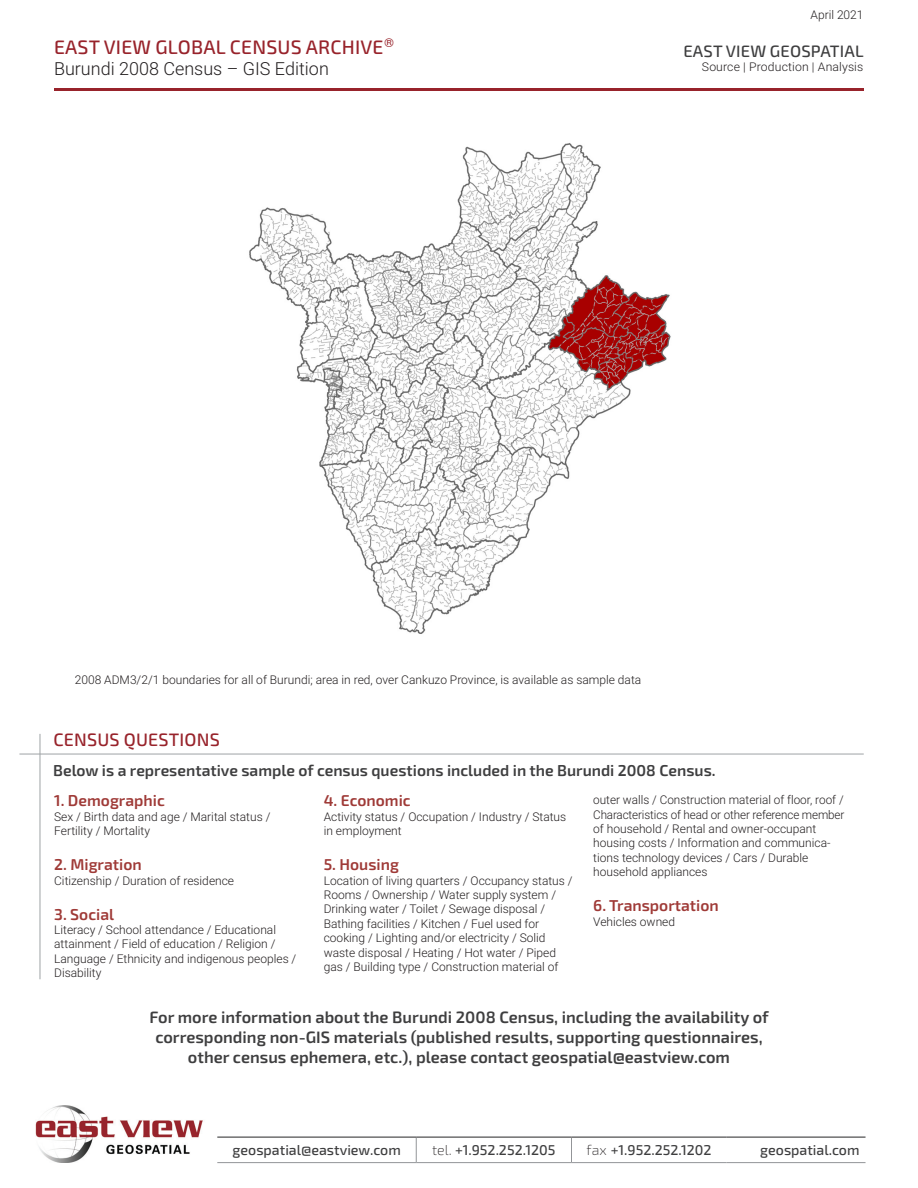
<style>
.page{position:relative;width:918px;height:1188px;background:#fff}
.page>*{position:absolute;margin:0;border:0;box-sizing:border-box;transform-origin:0 0}
.t1{font:500 19.5px "Exo 2.0";letter-spacing:.01em;color:#98232b}
.t2{font:300 18px "Roboto";color:#231f20}
.t3{font:500 18px "Exo 2.0";letter-spacing:.01em;color:#98232b}
.t4{font:600 16.5px/19.8px "Exo 2.0";color:#3e3e3f;text-align:center}
.t5{font:500 16.5px "Exo 2.0";letter-spacing:.01em;color:#3e3e3f}
.t6{font:600 15.75px "Exo 2.0";color:#3e3e3f}
.t7{font:600 15.75px "Exo 2.0";color:#9f3a37}
.t8{font:500 14.25px "Exo 2.0";color:#3e3e3f}
.t9{font:300 12px/14.4px "Roboto";color:#231f20}
.s1{font-weight:200;color:#231f20}
</style>
<div class="page">
<hr style="left:40px;top:734px;width:1px;height:245px;background:#9fa3a5">
<hr style="left:19px;top:754px;width:845px;height:1px;background:#9fa3a5">
<hr style="left:54px;top:88px;width:810px;height:3px;background:#98232b">
<img style="left:249px;top:143px;width:422px;height:491px">
<svg style="left:416px;top:1138px;width:1px;height:24px"></svg>
<svg style="left:571px;top:1138px;width:1px;height:24px"></svg>
<hr style="left:217px;top:1162px;width:199px;height:1px;background:#939598">
<hr style="left:416px;top:1162px;width:156px;height:1px;background:#939598">
<hr style="left:572px;top:1162px;width:155px;height:1px;background:#939598">
<hr style="left:727px;top:1162px;width:139px;height:1px;background:#939598">
<hr style="left:217px;top:1137px;width:199px;height:1px;background:#3e3e3f">
<hr style="left:416px;top:1137px;width:156px;height:1px;background:#3e3e3f">
<hr style="left:572px;top:1137px;width:155px;height:1px;background:#3e3e3f">
<hr style="left:727px;top:1137px;width:139px;height:1px;background:#3e3e3f">
<img style="left:35px;top:1106px;width:168px;height:57px">
<p class="t1" style="left:54px;top:35px;width:342px">EAST VIEW GLOBAL CENSUS ARCHIVE®</p>
<p class="t2" style="left:54px;top:56px;width:276px">Burundi 2008 Census – GIS Edition</p>
<p class="t9" style="left:811px;top:7px;width:55px">April 2021</p>
<p class="t5" style="left:683px;top:42px;width:182px">EAST VIEW GEOSPATIAL</p>
<p class="t9" style="left:702px;top:60px;width:163px">Source | Production | Analysis</p>
<p class="t9" style="left:75px;top:672px;width:568px">2008 ADM3/2/1 boundaries for all of Burundi; area in red, over Cankuzo Province, is available as sample data</p>
<p class="t3" style="left:53px;top:729px;width:168px">CENSUS QUESTIONS</p>
<p class="t6" style="left:53px;top:761px;width:664px">Below is a representative sample of census questions included in the Burundi 2008 Census.</p>
<p class="t7" style="left:54px;top:791px;width:112px">1. Demographic</p>
<p class="t9" style="left:54px;top:809px;width:218px">Sex / Birth data and age / Marital status /<br>Fertility / Mortality</p>
<p class="t7" style="left:54px;top:855px;width:89px">2. Migration</p>
<p class="t9" style="left:54px;top:873px;width:181px">Citizenship / Duration of residence</p>
<p class="t7" style="left:54px;top:905px;width:61px">3. Social</p>
<p class="t9" style="left:54px;top:922px;width:244px">Literacy / School attendance / Educational attainment / Field of education / Religion / Language / Ethnicity and indigenous peoples / Disability</p>
<p class="t9" style="left:593px;top:792px;width:253px">outer walls / Construction material of floor, roof / Characteristics of head or other reference member of household / Rental and owner-occupant housing costs / Information and communica&shy;tions technology devices / Cars / Durable household appliances</p>
<p class="t7" style="left:593px;top:896px;width:127px">6. Transportation</p>
<p class="t9" style="left:593px;top:914px;width:83px">Vehicles owned</p>
<p class="t7" style="left:324px;top:791px;width:89px">4. Economic</p>
<p class="t9" style="left:324px;top:809px;width:244px">Activity status / Occupation / Industry / Status in employment</p>
<p class="t7" style="left:324px;top:855px;width:77px">5. Housing</p>
<p class="t9" style="left:324px;top:873px;width:250px">Location of living quarters / Occupancy status / Rooms / Ownership / Water supply system / Drinking water / Toilet / Sewage disposal / Bathing facilities / Kitchen / Fuel used for cooking / Lighting and/or electricity / Solid waste disposal / Heating / Hot water / Piped gas / Building type / Construction material of</p>
<p class="t4" style="left:149px;top:1008px;width:621px">For more information about the Burundi 2008 Census, including the availability of corresponding non-GIS materials (published results, supporting questionnaires, other census ephemera, etc.), please contact geospatial@eastview.com</p>
<p class="t8" style="left:233px;top:1142px;width:170px">geospatial@eastview.com</p>
<p class="t8" style="left:432px;top:1142px;width:125px"><span class="s1">tel.</span> +1.952.252.1205</p>
<p class="t8" style="left:587px;top:1142px;width:127px"><span class="s1">fax</span> +1.952.252.1202</p>
<p class="t8" style="left:760px;top:1142px;width:101px">geospatial.com</p>
</div>
